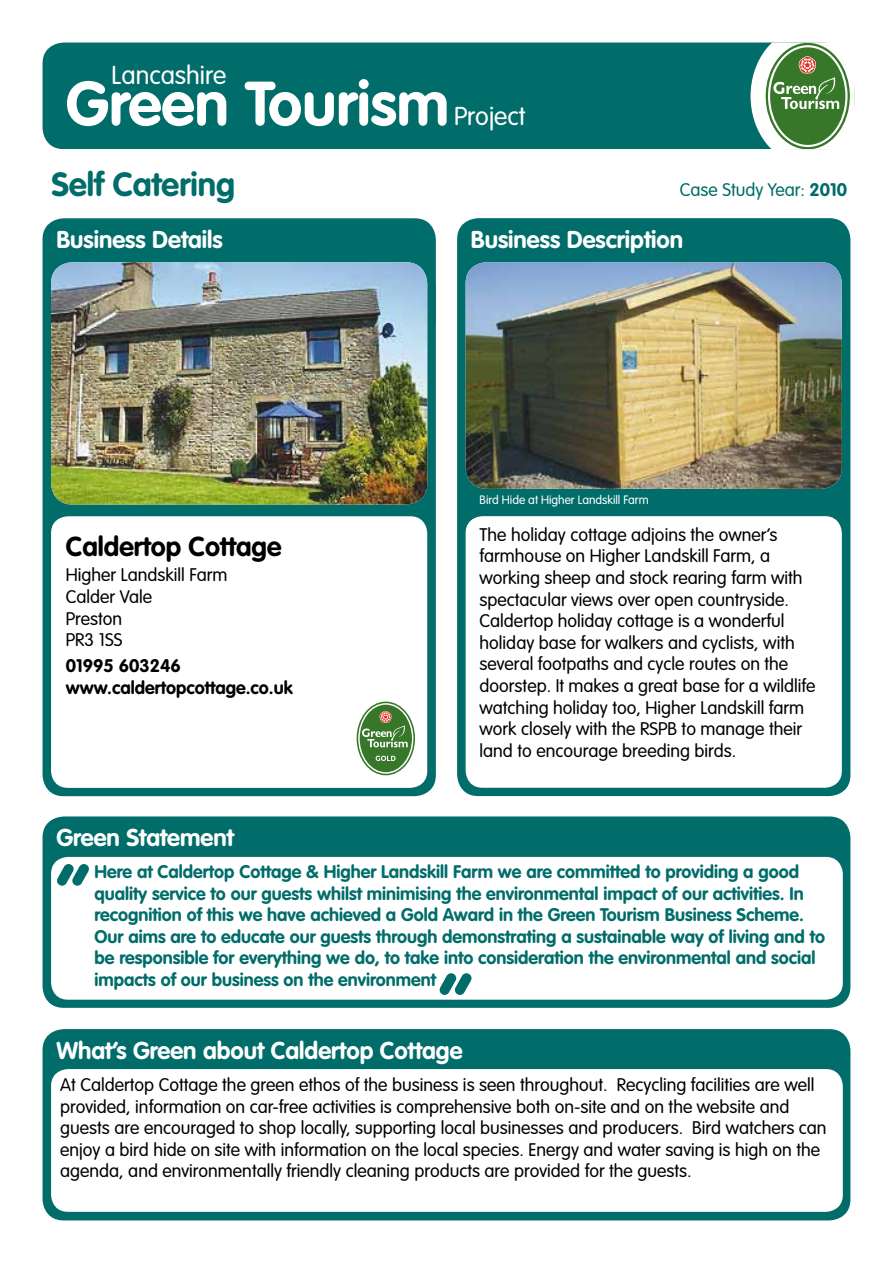
<style>
.page{position:relative;width:893px;height:1263px;background:#fff}
.page>*{position:absolute;margin:0;border:0;box-sizing:border-box;transform-origin:0 0}
.t1{font:700 75px "VAG Rounded";color:#006d6a}
.t2{font:700 61.5px "VAG Rounded";color:#fff}
.t3{font:700 33px "VAG Rounded";color:#006d6a}
.t4{font:700 27px "VAG Rounded";color:#000}
.t5{font:300 25.5px "VAG Rounded";color:#fff}
.t6{font:700 24px "VAG Rounded";color:#fff}
.t7{font:300 18px/21.6px "VAG Rounded";color:#000}
.t8{font:700 18px/21.6px "VAG Rounded";color:#006d6a}
.t9{font:700 18px/21.6px "VAG Rounded";color:#000}
.t10{font:300 18px "VAG Rounded";color:#006d6a}
.t11{font:300 12px "VAG Rounded";color:#fff}
.t12{font:700 1.8px "Gill Sans";color:#e42c1d}
.s1{font-weight:700}
</style>
<div class="page">
<div style="left:43px;top:816px;width:807px;height:192px;background:#006d6a;border-radius:21px"></div>
<div style="left:51px;top:857px;width:792px;height:143px;background:#fff;border-radius:17px"></div>
<div style="left:457px;top:218px;width:393px;height:578px;background:#006d6a;border-radius:21px"></div>
<img style="left:466px;top:262px;width:376px;height:227px">
<div style="left:466px;top:516px;width:376px;height:272px;background:#fff;border-radius:17px"></div>
<div style="left:43px;top:43px;width:707px;height:106px;background:#006d6a"></div>
<svg style="left:750px;top:43px;width:100px;height:106px"></svg>
<div style="left:43px;top:218px;width:393px;height:578px;background:#006d6a;border-radius:21px"></div>
<img style="left:51px;top:262px;width:376px;height:242px">
<div style="left:51px;top:516px;width:376px;height:272px;background:#fff;border-radius:17px"></div>
<div style="left:43px;top:1029px;width:807px;height:191px;background:#006d6a;border-radius:21px"></div>
<div style="left:51px;top:1069px;width:792px;height:143px;background:#fff;border-radius:17px"></div>
<svg style="left:358px;top:703px;width:55px;height:71px"></svg>
<h3 class="t5" style="left:112px;top:60px;width:116px">Lancashire</h3>
<h2 class="t2" style="left:66px;top:68px;width:385px">Green Tourism</h2>
<h3 class="t5" style="left:454px;top:102px;width:73px">Project</h3>
<p class="t12" style="left:813px;top:57px;width:3px">®</p>
<h3 class="t3" style="left:51px;top:165px;width:185px">Self Catering</h3>
<h3 class="t6" style="left:56px;top:226px;width:168px">Business Details</h3>
<p class="t10" style="left:680px;top:180px;width:169px">Case Study Year: <span class="s1">2010</span></p>
<h3 class="t6" style="left:471px;top:225px;width:214px">Business Description</h3>
<h3 class="t4" style="left:66px;top:530px;width:217px">Caldertop Cottage</h3>
<p class="t7" style="left:66px;top:564px;width:163px">Higher Landskill Farm<br>Calder Vale<br>Preston<br>PR3 1SS</p>
<p class="t9" style="left:66px;top:655px;width:228px">01995 603246 www.caldertopcottage.co.uk</p>
<p class="t11" style="left:480px;top:493px;width:171px">Bird Hide at Higher Landskill Farm</p>
<p class="t7" style="left:480px;top:524px;width:337px">The holiday cottage adjoins the owner’s farmhouse on Higher Landskill Farm, a working sheep and stock rearing farm with spectacular views over open countryside.<br>Caldertop holiday cottage is a wonderful holiday base for walkers and cyclists, with several footpaths and cycle routes on the doorstep. It makes a great base for a wildlife watching holiday too, Higher Landskill farm work closely with the RSPB to manage their land to encourage breeding birds.</p>
<h3 class="t6" style="left:56px;top:824px;width:179px">Green Statement</h3>
<p class="t8" style="left:95px;top:861px;width:732px">Here at Caldertop Cottage &amp; Higher Landskill Farm we are committed to providing a good quality service to our guests whilst minimising the environmental impact of our activities. In recognition of this we have achieved a Gold Award in the Green Tourism Business Scheme.<br>Our aims are to educate our guests through demonstrating a sustainable way of living and to be responsible for everything we do, to take into consideration the environmental and social impacts of our business on the environment</p>
<h1 class="t1" style="left:56px;top:848px;width:35px">“</h1>
<h1 class="t1" style="left:439px;top:957px;width:35px">“</h1>
<h3 class="t6" style="left:56px;top:1036px;width:408px">What’s Green about Caldertop Cottage</h3>
<p class="t7" style="left:60px;top:1074px;width:768px">At Caldertop Cottage the green ethos of the business is seen throughout. Recycling facilities are well provided, information on car-free activities is comprehensive both on-site and on the website and guests are encouraged to shop locally, supporting local businesses and producers. Bird watchers can enjoy a bird hide on site with information on the local species. Energy and water saving is high on the agenda, and environmentally friendly cleaning products are provided for the guests.</p>
</div>
